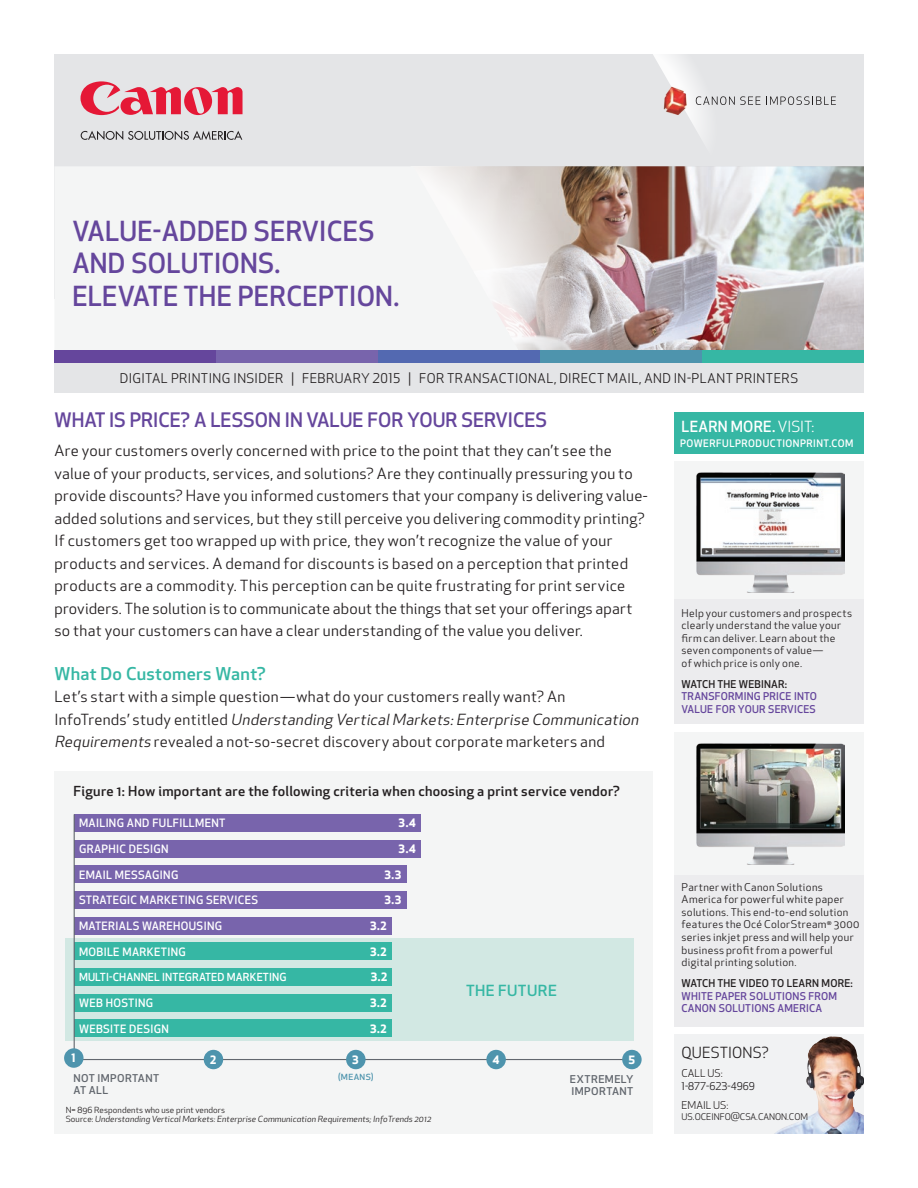
<style>
.page{position:relative;width:918px;height:1188px;background:#fff}
.page>*{position:absolute;margin:0;border:0;box-sizing:border-box;transform-origin:0 0}
.t1{font:500 27px/32.4px "Apex New";letter-spacing:.01em;color:#65469c}
.t2{font:500 19.5px "Apex New";color:#65469c}
.t3{font:500 17.25px "Apex New";letter-spacing:.015em;color:#36b7a4;scale:1.05 1}
.t4{font:15px/22.5px "Apex New";letter-spacing:.02em;color:#231f20;scale:1.05 1}
.t5{font:500 15px "Apex New";letter-spacing:.015em;color:#fff}
.t6{font:15px "Apex New";letter-spacing:.02em;color:#231f20}
.t7{font:500 15px "Apex New";letter-spacing:.03em;color:#36b7a4;scale:1.05 1}
.t8{font:500 13.5px "Apex New";letter-spacing:.025em;color:#231f20;scale:1.05 1}
.t9{font:13.2px "Apex New";letter-spacing:.035em;color:#231f20}
.t10{font:500 11.25px "Apex New";letter-spacing:.03em;color:#fff}
.t11{font:700 11.25px "Apex New";color:#fff}
.t12{font:500 10.8px "Apex New";letter-spacing:.01em;color:#fff}
.t13{font:10.5px/12.6px "Apex New";letter-spacing:.03em;color:#231f20;scale:1.05 1}
.t14{font:500 10.5px/12.6px "Apex New";letter-spacing:.02em;color:#65469c}
.t15{font:500 10.5px "Apex New";letter-spacing:.02em;color:#231f20}
.t16{font:500 10.5px/12px "Apex New";letter-spacing:.04em;color:#62676e;scale:1.05 1}
.t17{font:10.5px/12.6px "Apex New";color:#231f20}
.t18{font:10.5px "Apex New";letter-spacing:.03em;color:#231f20}
.t19{font:500 10.2px "Apex New";letter-spacing:.05em;color:#fff}
.t20{font:9px "Apex New";color:#231f20}
.t21{font:italic 8.25px/9.9px "Apex New";letter-spacing:.01em;color:#231f20;scale:1.05 1}
.t22{font:500 8.25px "Apex New";letter-spacing:.045em;color:#4e94ad;scale:1.05 1}
.s1{font-weight:400}
.s2{font-style:italic}
.s3{font-style:normal}
</style>
<div class="page">
<div style="left:54px;top:771px;width:598px;height:363px;background:#f4f5f5"></div>
<div style="left:66px;top:939px;width:568px;height:102px;background:#d2e8e3"></div>
<div style="left:54px;top:54px;width:810px;height:245px;background:#e4e5e7"></div>
<svg style="left:81px;top:131px;width:161px;height:9px"></svg>
<svg style="left:81px;top:81px;width:162px;height:34px"></svg>
<img style="left:798px;top:166px;width:66px;height:185px">
<div style="left:675px;top:412px;width:189px;height:42px;background:#36b7a4"></div>
<div style="left:675px;top:1034px;width:189px;height:100px;background:#f1f2f3"></div>
<img style="left:774px;top:1036px;width:90px;height:98px">
<svg style="left:682px;top:1069px;width:40px;height:9px"></svg>
<svg style="left:682px;top:1101px;width:46px;height:9px"></svg>
<div style="left:675px;top:599px;width:189px;height:125px;background:#ececee"></div>
<div style="left:675px;top:462px;width:189px;height:137px;background:#f4f5f5"></div>
<div style="left:675px;top:815px;width:189px;height:211px;background:#ececee"></div>
<div style="left:675px;top:732px;width:189px;height:142px;background:#f4f5f5"></div>
<img style="left:697px;top:473px;width:148px;height:120px">
<img style="left:697px;top:744px;width:148px;height:120px">
<img style="left:529px;top:166px;width:269px;height:185px">
<svg style="left:54px;top:166px;width:475px;height:185px;fill:#f4f5f5"></svg>
<div style="left:54px;top:351px;width:162px;height:12px;background:#65469c"></div>
<div style="left:216px;top:351px;width:162px;height:12px;background:#7864ac"></div>
<div style="left:378px;top:351px;width:162px;height:12px;background:#5369b1"></div>
<div style="left:540px;top:351px;width:162px;height:12px;background:#4e94ad"></div>
<div style="left:702px;top:351px;width:162px;height:12px;background:#36b7a4"></div>
<div style="left:74px;top:814px;width:347px;height:18px;background:#7864ac"></div>
<div style="left:74px;top:840px;width:347px;height:18px;background:#7864ac"></div>
<div style="left:74px;top:866px;width:332px;height:17px;background:#7864ac"></div>
<div style="left:74px;top:891px;width:332px;height:18px;background:#7864ac"></div>
<div style="left:74px;top:917px;width:318px;height:18px;background:#7864ac"></div>
<div style="left:74px;top:943px;width:318px;height:17px;background:#36b7a4"></div>
<div style="left:74px;top:968px;width:318px;height:18px;background:#36b7a4"></div>
<div style="left:74px;top:994px;width:318px;height:18px;background:#36b7a4"></div>
<div style="left:74px;top:1020px;width:318px;height:17px;background:#36b7a4"></div>
<hr style="left:73px;top:1059px;width:565px;height:1px;background:#62676e">
<hr style="left:74px;top:814px;width:1px;height:246px;background:#62676e">
<div style="left:64px;top:1048px;width:20px;height:20px;background:#4e94ad;border-radius:50%"></div>
<div style="left:346px;top:1050px;width:20px;height:19px;background:#4e94ad;border-radius:50%"></div>
<div style="left:486px;top:1050px;width:20px;height:19px;background:#4e94ad;border-radius:50%"></div>
<div style="left:622px;top:1050px;width:20px;height:19px;background:#4e94ad;border-radius:50%"></div>
<div style="left:204px;top:1050px;width:19px;height:19px;background:#4e94ad;border-radius:50%"></div>
<div style="left:54px;top:363px;width:810px;height:29px;background:#e4e5e7"></div>
<svg style="left:653px;top:54px;width:183px;height:83px"></svg>
<h1 class="t1" style="left:72px;top:214px;width:328px">VALUE-ADDED SERVICES<br>AND SOLUTIONS.<br>ELEVATE THE PERCEPTION.</h1>
<p class="t9" style="left:120px;top:370px;width:680px">DIGITAL PRINTING INSIDER | FEBRUARY 2015 | FOR TRANSACTIONAL, DIRECT MAIL, AND IN-PLANT PRINTERS</p>
<h2 class="t2" style="left:54px;top:407px;width:494px">WHAT IS PRICE? A LESSON IN VALUE FOR YOUR SERVICES</h2>
<p class="t5" style="left:682px;top:416px;width:134px">LEARN MORE. <span class="s1">VISIT:</span></p>
<p class="t4" style="left:54px;top:440px;width:567px">Are your customers overly concerned with price to the point that they can’t see the value of your products, services, and solutions? Are they continually pressuring you to provide discounts? Have you informed customers that your company is delivering value&shy;added solutions and services, but they still perceive you delivering commodity printing?<br>If customers get too wrapped up with price, they won’t recognize the value of your products and services. A demand for discounts is based on a perception that printed products are a commodity. This perception can be quite frustrating for print service providers. The solution is to communicate about the things that set your offerings apart so that your customers can have a clear understanding of the value you deliver.</p>
<p class="t3" style="left:54px;top:662px;width:203px">What Do Customers Want?</p>
<p class="t4" style="left:54px;top:685px;width:561px">Let’s start with a simple question—what do your customers really want? An<br>I n foTr e n d s ’ s t u d y e n t i t l e d <span class="s2">Understanding VerticalMarkets:Enterprise Communication<br>Requirements</span> revealed a not-so-secret discovery about corporate marketers and</p>
<p class="t19" style="left:680px;top:437px;width:175px">POWERFULPRODUCTIONPRINT.COM</p>
<p class="t13" style="left:682px;top:606px;width:164px">Help your customers and prospects clearly understand the value your firm can deliver. Learn about the seven components of value—<br>of which price is only one.</p>
<p class="t15" style="left:682px;top:677px;width:107px">WATCH THE WEBINAR:</p>
<p class="t14" style="left:682px;top:690px;width:137px">TRANSFORMING PRICE INTO<br>VALUE FOR YOUR SERVICES</p>
<p class="t8" style="left:73px;top:782px;width:522px">Figure 1: How important are the following criteria when choosing a print service vendor?</p>
<p class="t10" style="left:79px;top:816px;width:148px">MAILING AND FULFILLMENT</p>
<p class="t11" style="left:399px;top:815px;width:19px">3.4</p>
<p class="t10" style="left:79px;top:841px;width:91px">GRAPHIC DESIGN</p>
<p class="t11" style="left:399px;top:841px;width:19px">3.4</p>
<p class="t10" style="left:79px;top:867px;width:101px">EMAIL MESSAGING</p>
<p class="t11" style="left:385px;top:866px;width:18px">3.3</p>
<p class="t10" style="left:79px;top:893px;width:181px">STRATEGIC MARKETING SERVICES</p>
<p class="t11" style="left:385px;top:892px;width:18px">3.3</p>
<p class="t10" style="left:79px;top:918px;width:145px">MATERIALS WAREHOUSING</p>
<p class="t11" style="left:370px;top:918px;width:18px">3.2</p>
<p class="t10" style="left:79px;top:944px;width:108px">MOBILE MARKETING</p>
<p class="t11" style="left:370px;top:943px;width:18px">3.2</p>
<p class="t12" style="left:79px;top:970px;width:209px">MULTI-CHANNEL INTEGRATED MARKETING</p>
<p class="t11" style="left:371px;top:969px;width:18px">3.2</p>
<p class="t10" style="left:79px;top:995px;width:76px">WEB HOSTING</p>
<p class="t11" style="left:370px;top:995px;width:18px">3.2</p>
<p class="t10" style="left:79px;top:1021px;width:91px">WEBSITE DESIGN</p>
<p class="t11" style="left:370px;top:1020px;width:18px">3.2</p>
<p class="t7" style="left:466px;top:980px;width:88px">THE FUTURE</p>
<p class="t11" style="left:72px;top:1050px;width:6px">1</p>
<p class="t11" style="left:210px;top:1051px;width:8px">2</p>
<p class="t11" style="left:352px;top:1051px;width:8px">3</p>
<p class="t11" style="left:492px;top:1051px;width:9px">4</p>
<p class="t11" style="left:628px;top:1051px;width:8px">5</p>
<p class="t22" style="left:338px;top:1072px;width:35px">(MEANS)</p>
<p class="t16" style="left:73px;top:1072px;width:83px">NOT IMPORTANT<br>AT ALL</p>
<p class="t16" style="left:570px;top:1073px;width:62px">EXTREMELY<br>IMPORTANT</p>
<p class="t21" style="left:66px;top:1105px;width:350px"><span class="s3">N= 896 Respondents who use print vendors<br>Source:</span> Understanding Vertical Markets: Enterprise Communication Requirements; InfoTrends 2012</p>
<p class="t13" style="left:682px;top:880px;width:171px">Partner with Canon Solutions America for powerful white paper solutions. This end-to-end solution features the Océ ColorStream<sup>®</sup> 3000 series inkjet press and will help your business profit from a powerful digital printing solution.</p>
<p class="t15" style="left:682px;top:976px;width:173px">WATCH THE VIDEO TO LEARN MORE:</p>
<p class="t14" style="left:682px;top:989px;width:157px">WHITE PAPER SOLUTIONS FROM<br>CANON SOLUTIONS AMERICA</p>
<p class="t6" style="left:682px;top:1043px;width:89px">QUESTIONS?</p>
<p class="t17" style="left:682px;top:1067px;width:75px">CALL US:<br>1-877-623-4969</p>
<p class="t18" style="left:682px;top:1099px;width:48px">EMAIL US:</p>
<p class="t20" style="left:682px;top:1111px;width:128px">US.OCEINFO@CSA.CANON.COM</p>
</div>
